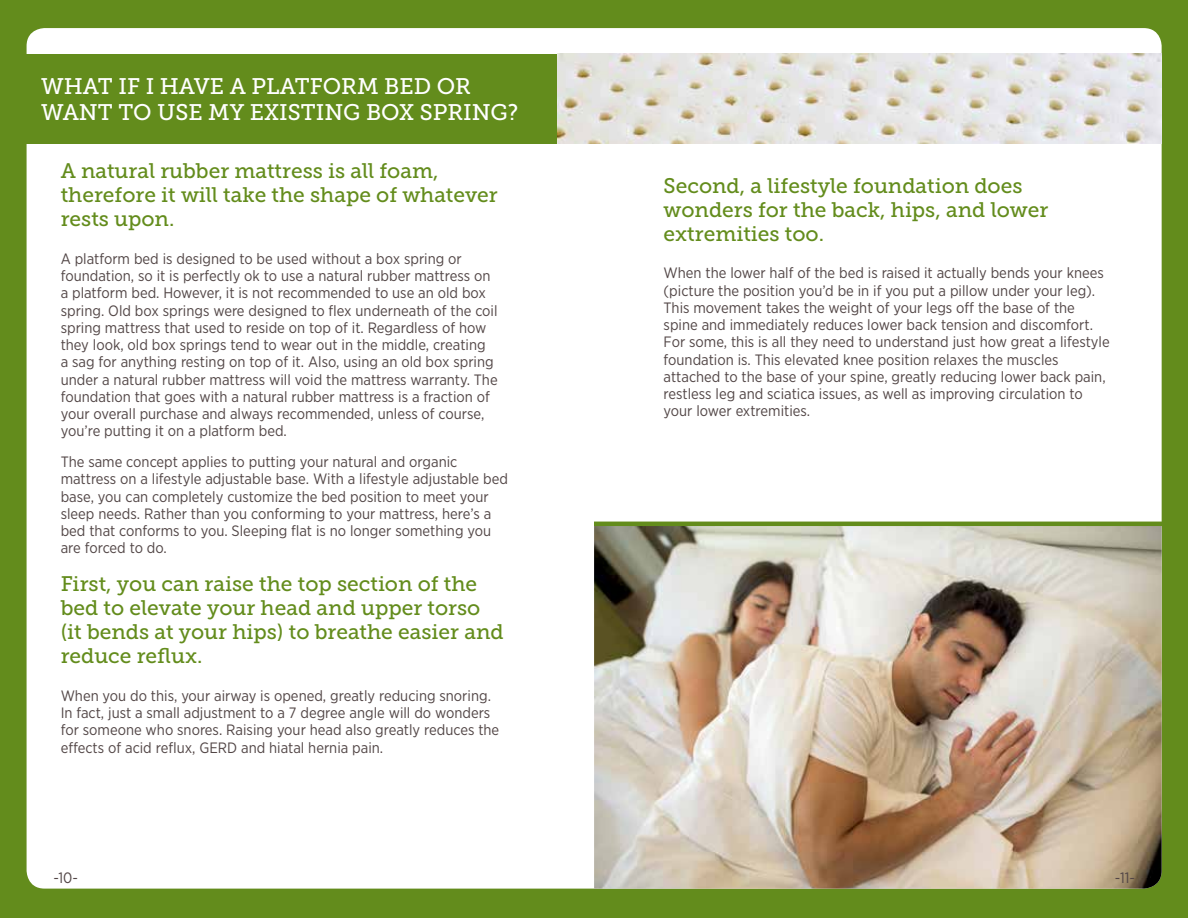
<style>
.page{position:relative;width:1188px;height:918px;background:#638c1c}
.page>*{position:absolute;margin:0;border:0;box-sizing:border-box;transform-origin:0 0}
.t1{font:22.5px/25.8px "Museo Slab 500";color:#fff}
.t2{font:21px/24.2px "Museo Slab 500";color:#638c1c}
.t3{font:15px/17.2px "Gotham Narrow";color:#524646}
</style>
<div class="page">
<div style="left:27px;top:28px;width:1135px;height:861px;background:#fff;border-radius:18px"></div>
<img style="left:594px;top:526px;width:568px;height:363px">
<div style="left:0;top:54px;width:562px;height:90px;background:#638c1c"></div>
<hr style="left:594px;top:522px;width:575px;height:4px;background:#638c1c">
<img style="left:557px;top:54px;width:605px;height:90px">
<h1 class="t1" style="left:41px;top:74px;width:479px">WHAT IF I HAVE A PLATFORM BED OR<br>WANT TO USE MY EXISTING BOX SPRING?</h1>
<h2 class="t2" style="left:61px;top:159px;width:439px">A natural rubber mattress is all foam, therefore it will take the shape of whatever rests upon.</h2>
<p class="t3" style="left:61px;top:250px;width:439px">A platform bed is designed to be used without a box spring or foundation, so it is perfectly ok to use a natural rubber mattress on a platform bed. However, it is not recommended to use an old box spring. Old box springs were designed to flex underneath of the coil spring mattress that used to reside on top of it. Regardless of how they look, old box springs tend to wear out in the middle, creating<br>a sag for anything resting on top of it. Also, using an old box spring under a natural rubber mattress will void the mattress warranty. The foundation that goes with a natural rubber mattress is a fraction of your overall purchase and always recommended, unless of course, you’re putting it on a platform bed.</p>
<p class="t3" style="left:61px;top:453px;width:449px">The same concept applies to putting your natural and organic mattress on a lifestyle adjustable base. With a lifestyle adjustable bed base, you can completely customize the bed position to meet your sleep needs. Rather than you conforming to your mattress, here’s a bed that conforms to you. Sleeping flat is no longer something you are forced to do.</p>
<h2 class="t2" style="left:61px;top:572px;width:444px">First, you can raise the top section of the bed to elevate your head and upper torso (it bends at your hips) to breathe easier and reduce reflux.</h2>
<p class="t3" style="left:61px;top:687px;width:440px">When you do this, your airway is opened, greatly reducing snoring.<br>In fact, just a small adjustment to a 7 degree angle will do wonders for someone who snores. Raising your head also greatly reduces the effects of acid reflux, GERD and hiatal hernia pain.</p>
<h2 class="t2" style="left:664px;top:173px;width:386px">Second, a lifestyle foundation does wonders for the back, hips, and lower extremities too.</h2>
<p class="t3" style="left:664px;top:264px;width:448px">When the lower half of the bed is raised it actually bends your knees (picture the position you’d be in if you put a pillow under your leg).<br>This movement takes the weight of your legs off the base of the spine and immediately reduces lower back tension and discomfort.<br>For some, this is all they need to understand just how great a lifestyle foundation is. This elevated knee position relaxes the muscles attached to the base of your spine, greatly reducing lower back pain, restless leg and sciatica issues, as well as improving circulation to your lower extremities.</p>
<p class="t3" style="left:53px;top:869px;width:26px">-10-</p>
<p class="t3" style="left:1115px;top:869px;width:22px">-11-</p>
</div>
